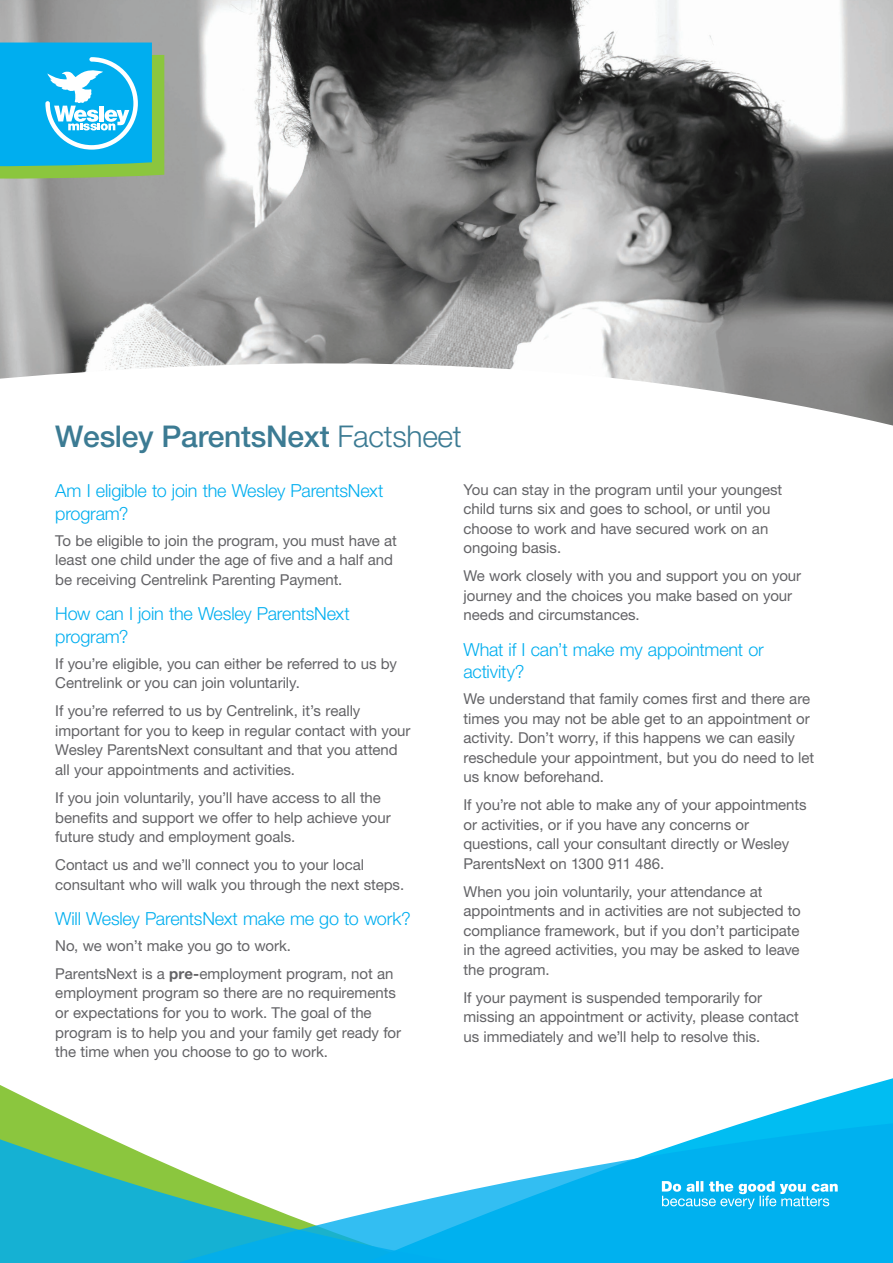
<style>
.page{position:relative;width:893px;height:1263px;background:#fff}
.page>*{position:absolute;margin:0;border:0;box-sizing:border-box;transform-origin:0 0}
.t1{font:30px "Helvetica Neue LT 65 Md";letter-spacing:-.01em;color:#3c7b93}
.t2{font:18px/22.5px "Helvetica Neue LT 45 Lt";letter-spacing:-.01em;color:#00aeef}
.t3{font:15px/19.5px "Helvetica Neue LT 55 Rm";letter-spacing:-.005em;color:#636366}
.s1{font-family:"Helvetica Neue LT 45 Lt"}
.s2{font-family:"Helvetica Neue LT 75 Bd"}
</style>
<div class="page">
<img style="left:0;top:0;width:893px;height:342px">
<svg style="left:0;top:342px;width:893px;height:84px"></svg>
<svg style="left:0;top:1095px;width:893px;height:168px"></svg>
<svg style="left:0;top:43px;width:164px;height:137px;background:#37bad4"></svg>
<svg style="left:662px;top:1181px;width:176px;height:28px;background:#47c6f3"></svg>
<h1 class="t1" style="left:55px;top:418px;width:408px">Wesley ParentsNext <span class="s1">Factsheet</span></h1>
<p class="t2" style="left:55px;top:479px;width:330px">Am I eligible to join the Wesley ParentsNext program?</p>
<p class="t3" style="left:55px;top:530px;width:343px">To be eligible to join the program, you must have at least one child under the age of five and a half and be receiving Centrelink Parenting Payment.</p>
<p class="t2" style="left:55px;top:602px;width:296px">How can I join the Wesley ParentsNext program?</p>
<p class="t3" style="left:55px;top:653px;width:343px">If you’re eligible, you can either be referred to us by<br>Centrelink or you can join voluntarily.</p>
<p class="t3" style="left:55px;top:701px;width:357px">If you’re referred to us by Centrelink, it’s really important for you to keep in regular contact with your Wesley ParentsNext consultant and that you attend all your appointments and activities.</p>
<p class="t3" style="left:55px;top:787px;width:337px">If you join voluntarily, you’ll have access to all the benefits and support we offer to help achieve your future study and employment goals.</p>
<p class="t3" style="left:55px;top:855px;width:350px">Contact us and we’ll connect you to your local consultant who will walk you through the next steps.</p>
<p class="t2" style="left:55px;top:907px;width:357px">Will Wesley ParentsNext make me go to work?</p>
<p class="t3" style="left:55px;top:931px;width:340px;line-height:28px">No, we won’t make you go to work.<br>ParentsNext is a <span class="s2">pre-</span>employment program, not an</p>
<p class="t3" style="left:55px;top:983px;width:347px">employment program so there are no requirements or expectations for you to work. The goal of the program is to help you and your family get ready for the time when you choose to go to work.</p>
<p class="t3" style="left:463px;top:479px;width:320px">You can stay in the program until your youngest child turns six and goes to school, or until you choose to work and have secured work on an ongoing basis.</p>
<p class="t3" style="left:463px;top:566px;width:339px">We work closely with you and support you on your journey and the choices you make based on your needs and circumstances.</p>
<p class="t2" style="left:463px;top:638px;width:302px">What if I can’t make my appointment or activity?</p>
<p class="t3" style="left:463px;top:689px;width:352px">We understand that family comes first and there are times you may not be able get to an appointment or activity. Don’t worry, if this happens we can easily reschedule your appointment, but you do need to let us know beforehand.</p>
<p class="t3" style="left:463px;top:795px;width:345px">If you’re not able to make any of your appointments or activities, or if you have any concerns or questions, call your consultant directly or Wesley ParentsNext on 1300 911 486.</p>
<p class="t3" style="left:463px;top:881px;width:339px">When you join voluntarily, your attendance at appointments and in activities are not subjected to compliance framework, but if you don’t participate in the agreed activities, you may be asked to leave the program.</p>
<p class="t3" style="left:463px;top:987px;width:337px">If your payment is suspended temporarily for missing an appointment or activity, please contact us immediately and we’ll help to resolve this.</p>
</div>
